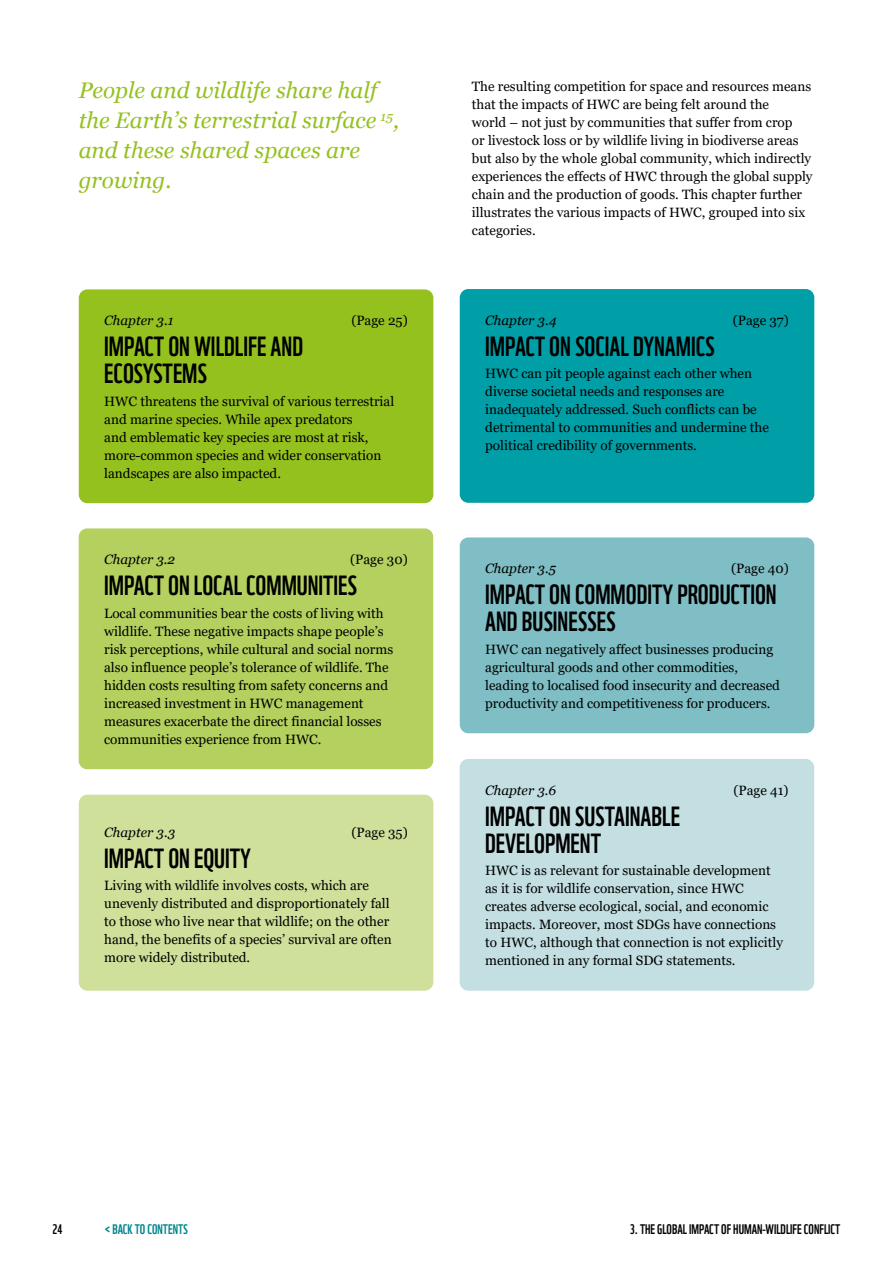
<style>
.page{position:relative;width:893px;height:1263px;background:#fff}
.page>*{position:absolute;margin:0;border:0;box-sizing:border-box;transform-origin:0 0}
.t1{font:27px/27px "WWF";color:#000}
.t2{font:italic 22.5px/30px "Georgia";color:#95c11f}
.t3{font:13.5px/18px "Georgia";color:#000}
.t4{font:italic 13.5px "Georgia";color:#000}
.t5{font:13.5px "WWF";color:#000}
.t6{font:13.5px "WWF";color:#00858c}
</style>
<div class="page">
<div style="left:79px;top:289px;width:354px;height:214px;background:#95c11f;border-radius:9px"></div>
<div style="left:79px;top:528px;width:354px;height:241px;background:#b4d05f;border-radius:9px"></div>
<div style="left:79px;top:795px;width:354px;height:196px;background:#cfe09b;border-radius:9px"></div>
<div style="left:460px;top:537px;width:354px;height:196px;background:#7fbec4;border-radius:9px"></div>
<div style="left:460px;top:289px;width:354px;height:214px;background:#009fa7;border-radius:9px"></div>
<div style="left:460px;top:759px;width:354px;height:232px;background:#c3dfe2;border-radius:9px"></div>
<h2 class="t2" style="left:79px;top:75px;width:322px">People and wildlife share half the Earth’s terrestrial surface <sup>15</sup>, and these shared spaces are growing.</h2>
<p class="t3" style="left:472px;top:78px;width:342px">The resulting competition for space and resources means that the impacts of HWC are being felt around the<br>world – not just by communities that suffer from crop<br>or livestock loss or by wildlife living in biodiverse areas but also by the whole global community, which indirectly experiences the effects of HWC through the global supply chain and the production of goods. This chapter further illustrates the various impacts of HWC, grouped into six categories.</p>
<p class="t4" style="left:104px;top:312px;width:71px">Chapter 3.1</p>
<p class="t3" style="left:351px;top:312px;width:58px">(Page 25)</p>
<h1 class="t1" style="left:104px;top:331px;width:200px">IMPACT ON WILDLIFE AND<br>ECOSYSTEMS</h1>
<p class="t3" style="left:104px;top:392px;width:291px">HWC threatens the survival of various terrestrial and marine species. While apex predators<br>and emblematic key species are most at risk, more-common species and wider conservation landscapes are also impacted.</p>
<p class="t4" style="left:104px;top:551px;width:72px">Chapter 3.2</p>
<p class="t3" style="left:350px;top:551px;width:59px">(Page 30)</p>
<h1 class="t1" style="left:104px;top:570px;width:254px">IMPACT ON LOCAL COMMUNITIES</h1>
<p class="t3" style="left:104px;top:604px;width:290px">Local communities bear the costs of living with wildlife. These negative impacts shape people’s risk perceptions, while cultural and social norms also influence people’s tolerance of wildlife. The hidden costs resulting from safety concerns and increased investment in HWC management measures exacerbate the direct financial losses communities experience from HWC.</p>
<p class="t4" style="left:104px;top:823px;width:72px">Chapter 3.3</p>
<p class="t3" style="left:351px;top:823px;width:58px">(Page 35)</p>
<h1 class="t1" style="left:104px;top:842px;width:148px">IMPACT ON EQUITY</h1>
<p class="t3" style="left:104px;top:877px;width:289px">Living with wildlife involves costs, which are unevenly distributed and disproportionately fall to those who live near that wildlife; on the other hand, the benefits of a species’ survival are often more widely distributed.</p>
<p class="t4" style="left:485px;top:312px;width:73px">Chapter 3.4</p>
<p class="t3" style="left:733px;top:311px;width:58px">(Page 37)</p>
<h1 class="t1" style="left:485px;top:330px;width:231px">IMPACT ON SOCIAL DYNAMICS</h1>
<p class="t3" style="left:485px;top:365px;width:285px">HWC can pit people against each other when diverse societal needs and responses are inadequately addressed. Such conflicts can be detrimental to communities and undermine the political credibility of governments.</p>
<p class="t4" style="left:485px;top:560px;width:72px">Chapter 3.5</p>
<p class="t3" style="left:731px;top:560px;width:59px">(Page 40)</p>
<h1 class="t1" style="left:485px;top:579px;width:293px">IMPACT ON COMMODITY PRODUCTION<br>AND BUSINESSES</h1>
<p class="t3" style="left:485px;top:640px;width:296px">HWC can negatively affect businesses producing agricultural goods and other commodities, leading to localised food insecurity and decreased productivity and competitiveness for producers.</p>
<p class="t4" style="left:485px;top:781px;width:73px">Chapter 3.6</p>
<p class="t3" style="left:733px;top:781px;width:57px">(Page 41)</p>
<h1 class="t1" style="left:485px;top:800px;width:196px">IMPACT ON SUSTAINABLE<br>DEVELOPMENT</h1>
<p class="t3" style="left:485px;top:862px;width:299px">HWC is as relevant for sustainable development as it is for wildlife conservation, since HWC creates adverse ecological, social, and economic impacts. Moreover, most SDGs have connections to HWC, although that connection is not explicitly mentioned in any formal SDG statements.</p>
<p class="t5" style="left:53px;top:1219px;width:11px">24</p>
<p class="t6" style="left:105px;top:1219px;width:84px">&lt; BACK TO CONTENTS</p>
<p class="t5" style="left:630px;top:1219px;width:212px">3. THE GLOBAL IMPACT OF HUMAN-WILDLIFE CONFLICT</p>
</div>
